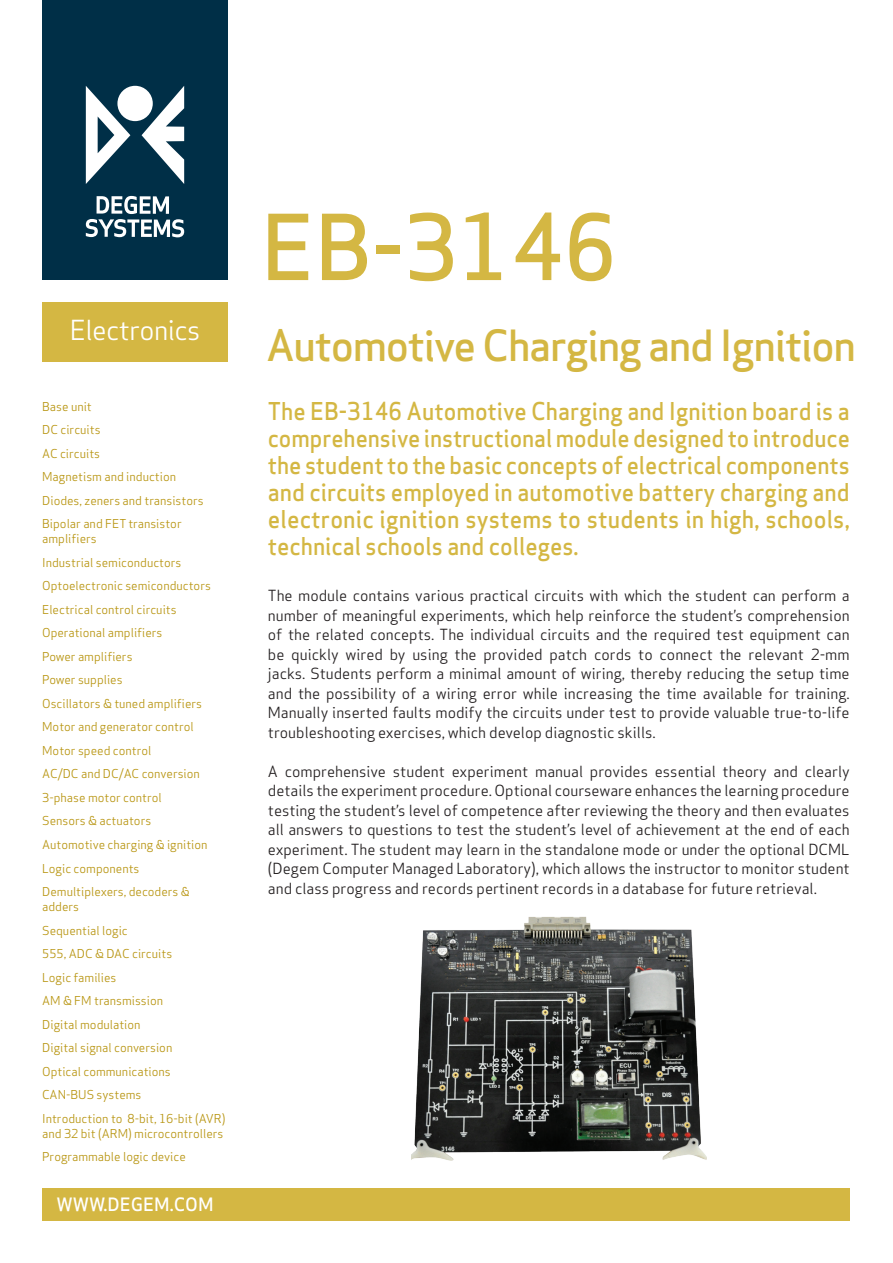
<style>
.page{position:relative;width:893px;height:1263px;background:#fff}
.page>*{position:absolute;margin:0;border:0;box-sizing:border-box;transform-origin:0 0}
.little_text{font:500 88.5px "Apex Sans";color:#d4b743}
.little_text-2{font:500 42px "Apex Sans";letter-spacing:-.03em;color:#d4b743}
.t1{font:27px "Apex Sans";letter-spacing:-.02em;color:#fff}
.text-koteret{font:500 24px/27px "Apex Sans";color:#d4b743;text-align:justify;scale:.95 1}
.t2{font:500 18px "Apex Sans";color:#fff}
.text___bullets{font:15px/19.5px "Apex Sans";color:#231f20;text-align:justify}
.t3{font:12px/23.5px "Apex Sans";color:#b89511}
</style>
<div class="page">
<div style="left:42px;top:0;width:186px;height:280px;background:#002f47"></div>
<div style="left:42px;top:302px;width:185px;height:60px;background:#d4b743"></div>
<div style="left:43px;top:1188px;width:807px;height:32px;background:#d4b743"></div>
<img style="left:411px;top:916px;width:295px;height:245px">
<svg style="left:86px;top:196px;width:98px;height:41px"></svg>
<svg style="left:86px;top:86px;width:44px;height:98px"></svg>
<div style="left:117px;top:86px;width:36px;height:35px;background:#fff;border-radius:50%"></div>
<svg style="left:142px;top:86px;width:42px;height:98px"></svg>
<h3 class="t1" style="left:70px;top:308px;width:132px">Electronics</h3>
<p class="t3" style="left:42px;top:393px;width:163px">Base unit<br>DC circuits<br>AC circuits<br>Magnetism and induction<br>Diodes, zeners and transistors<br>Bipolar and FET transistor</p>
<p class="t3" style="left:42px;top:526px;width:170px">amplifiers<br>Industrial semiconductors<br>Optoelectronic semiconductors<br>Electrical control circuits<br>Operational amplifiers<br>Power amplifiers<br>Power supplies<br>Oscillators &amp; tuned amplifiers<br>Motor and generator control<br>Motor speed control<br>AC/DC and DC/AC conversion<br>3-phase motor control<br>Sensors &amp; actuators<br>Automotive charging &amp; ignition<br>Logic components<br>Demultiplexers, decoders &amp;</p>
<p class="t3" style="left:42px;top:894px;width:185px">adders<br>Sequential logic<br>555, ADC &amp; DAC circuits<br>Logic families<br>AM &amp; FM transmission<br>Digital modulation<br>Digital signal conversion<br>Optical communications<br>CAN-BUS systems<br>Introduction to 8-bit, 16-bit (AVR)</p>
<p class="t3" style="left:42px;top:1120px;width:183px">and 32 bit (ARM) microcontrollers<br>Programmable logic device</p>
<p class="t2" style="left:56px;top:1189px;width:159px">WWW.DEGEM.COM</p>
<p class="little_text" style="left:261px;top:169px;width:358px">EB-3146</p>
<p class="little_text-2" style="left:266px;top:308px;width:591px">Automotive Charging and Ignition</p>
<p class="text-koteret" style="left:268px;top:394px;width:614px">The EB-3146 Automotive Charging and Ignition board is a comprehensive instructional module designed to introduce the student to the basic concepts of electrical components and circuits employed in automotive battery charging and electronic ignition systems to students in high, schools, technical schools and colleges.</p>
<p class="text___bullets" style="left:268px;top:585px;width:583px">The module contains various practical circuits with which the student can perform a number of meaningful experiments, which help reinforce the student’s comprehension of the related concepts. The individual circuits and the required test equipment can be quickly wired by using the provided patch cords to connect the relevant 2-mm jacks. Students perform a minimal amount of wiring, thereby reducing the setup time and the possibility of a wiring error while increasing the time available for training.<br>Manually inserted faults modify the circuits under test to provide valuable true-to-life troubleshooting exercises, which develop diagnostic skills.</p>
<p class="text___bullets" style="left:268px;top:760px;width:583px">A comprehensive student experiment manual provides essential theory and clearly details the experiment procedure. Optional courseware enhances the learning procedure testing the student’s level of competence after reviewing the theory and then evaluates all answers to questions to test the student’s level of achievement at the end of each experiment. The student may learn in the standalone mode or under the optional DCML (Degem Computer Managed Laboratory), which allows the instructor to monitor student and class progress and records pertinent records in a database for future retrieval.</p>
</div>
